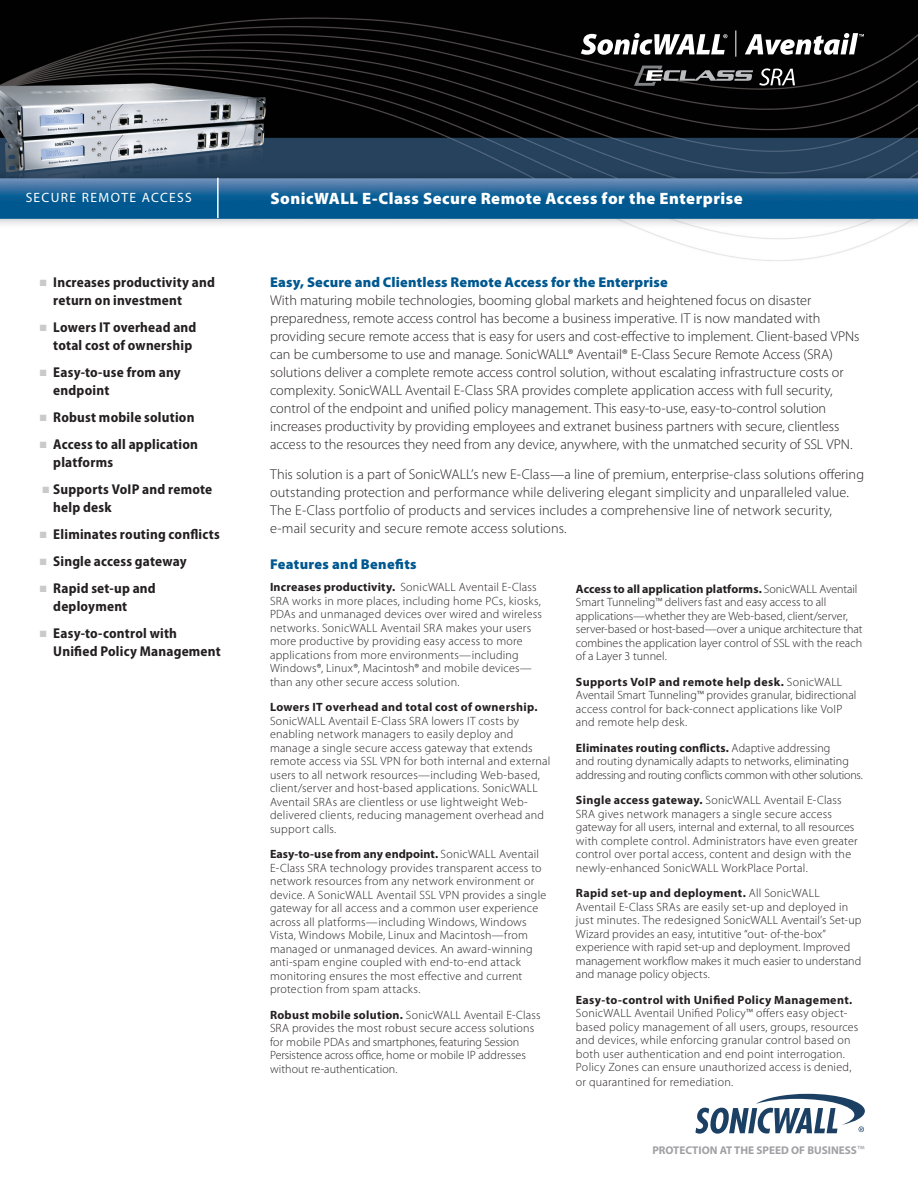
<style>
.page{position:relative;width:918px;height:1188px;background:#fff}
.page>*{position:absolute;margin:0;border:0;box-sizing:border-box;transform-origin:0 0}
.t1{font:900 16.5px "Myriad Pro";letter-spacing:.025em;color:#fff}
.t2{font:300 14.25px/18px "Myriad Pro";color:#231f20}
.t3{font:700 semi-condensed 14.25px/18px "Myriad Pro";letter-spacing:.015em;color:#231f20}
.t4{font:900 14.25px "Myriad Pro";letter-spacing:.01em;color:#005890}
.t5{font:13.5px "Myriad Pro";letter-spacing:.1em;color:#fff}
.t6{font:300 12px/13.5px "Myriad Pro";letter-spacing:.015em;color:#231f20}
.t7{font:300 12px/13.5px "Myriad Pro";letter-spacing:-.01em;color:#231f20}
.t8{font:700 12px "Myriad Pro";letter-spacing:.03em;color:#231f20}
.t9{font:700 11.25px "Myriad Pro";color:#a1a1a5}
.s1{color:#c9cacc}
.s2{font-weight:700}
.s3{font-weight:400;font-size:12px}
</style>
<div class="page">
<img style="left:0;top:0;width:918px;height:261px">
<svg style="left:695px;top:1094px;width:170px;height:40px"></svg>
<hr style="left:217px;top:178px;width:2px;height:40px;background:#fff">
<svg style="left:745px;top:33px;width:119px;height:22px"></svg>
<svg style="left:736px;top:30px;width:1px;height:27px"></svg>
<svg style="left:581px;top:33px;width:146px;height:22px"></svg>
<svg style="left:634px;top:66px;width:119px;height:20px;background:#414142"></svg>
<svg style="left:759px;top:68px;width:36px;height:18px"></svg>
<p class="t5" style="left:26px;top:193px;width:168px">SECURE REMOTE ACCESS</p>
<h1 class="t1" style="left:271px;top:192px;width:474px">SonicWALL E-Class Secure Remote Access for the Enterprise</h1>
<p class="t3" style="left:53px;top:274px;width:163px;text-indent:-14px"><span class="s1">■</span> Increases productivity and return on investment</p>
<p class="t3" style="left:40px;top:319px;width:158px;text-align:right"><span class="s1">■</span> Lowers IT overhead and total cost of ownership</p>
<p class="t3" style="left:53px;top:364px;width:129px;text-indent:-14px"><span class="s1">■</span> Easy-to-use from any endpoint</p>
<p class="t3" style="left:40px;top:409px;width:156px"><span class="s1">■</span> Robust mobile solution</p>
<p class="t3" style="left:53px;top:436px;width:146px;text-indent:-14px"><span class="s1">■</span> Access to all application platforms</p>
<p class="t3" style="left:53px;top:481px;width:161px;text-indent:-11px"><span class="s1">■</span> Supports VoIP and remote help desk</p>
<p class="t3" style="left:40px;top:526px;width:181px"><span class="s1">■</span> Eliminates routing conflicts</p>
<p class="t3" style="left:40px;top:553px;width:148px"><span class="s1">■</span> Single access gateway</p>
<p class="t3" style="left:53px;top:580px;width:104px;text-indent:-14px"><span class="s1">■</span> Rapid set-up and deployment</p>
<p class="t3" style="left:53px;top:625px;width:169px;text-indent:-14px"><span class="s1">■</span> Easy-to-control with<br>Unified Policy Management</p>
<p class="t4" style="left:270px;top:277px;width:399px">Easy, Secure and Clientless Remote Access for the Enterprise</p>
<p class="t2" style="left:270px;top:292px;width:591px">With maturing mobile technologies, booming global markets and heightened focus on disaster preparedness, remote access control has become a business imperative. IT is now mandated with providing secure remote access that is easy for users and cost-effective to implement. Client-based VPNs can be cumbersome to use and manage. SonicWALL® Aventail® E-Class Secure Remote Access (SRA) solutions deliver a complete remote access control solution, without escalating infrastructure costs or complexity. SonicWALL Aventail E-Class SRA provides complete application access with full security, control of the endpoint and unified policy management. This easy-to-use, easy-to-control solution increases productivity by providing employees and extranet business partners with secure, clientless access to the resources they need from any device, anywhere, with the unmatched security of SSL VPN.</p>
<p class="t2" style="left:270px;top:466px;width:595px">This solution is a part of SonicWALL’s new E-Class—a line of premium, enterprise-class solutions offering outstanding protection and performance while delivering elegant simplicity and unparalleled value.<br>The E-Class portfolio of products and services includes a comprehensive line of network security, e-mail security and secure remote access solutions.</p>
<p class="t4" style="left:270px;top:559px;width:148px">Features and Benefits</p>
<p class="t6" style="left:270px;top:581px;width:273px"><span class="s2">Increases productivity.</span> SonicWALL Aventail E-Class SRA works in more places, including home PCs, kiosks, PDAs and unmanaged devices over wired and wireless networks. SonicWALL Aventail SRA makes your users more productive by providing easy access to more applications from more environments—including Windows®, Linux®, Macintosh® and mobile devices— than any other secure access solution.</p>
<p class="t8" style="left:270px;top:703px;width:269px">Lowers IT overhead and total cost of ownership.</p>
<p class="t6" style="left:270px;top:715px;width:282px">SonicWALL Aventail E-Class SRA lowers IT costs by enabling network managers to easily deploy and manage a single secure access gateway that extends remote access via SSL VPN for both internal and external users to all network resources—including Web-based, client/server and host-based applications. SonicWALL Aventail SRAs are clientless or use lightweight Web&shy;delivered clients, reducing management overhead and support calls.</p>
<p class="t6" style="left:270px;top:848px;width:278px"><span class="s2">Easy-to-use from any endpoint.</span> SonicWALL Aventail E-Class SRA technology provides transparent access to network resources from any network environment or device. A SonicWALL Aventail SSL VPN provides a single gateway for all access and a common user experience across all platforms—including Windows, Windows Vista, Windows Mobile, Linux and Macintosh—from managed or unmanaged devices. An award-winning anti-spam engine coupled with end-to-end attack monitoring ensures the most effective and current protection from spam attacks.</p>
<p class="t6" style="left:270px;top:1009px;width:272px"><span class="s2">Robust mobile solution.</span> SonicWALL Aventail E-Class SRA provides the most robust secure access solutions for mobile PDAs and smartphones, featuring Session Persistence across office, home or mobile IP addresses without re-authentication.</p>
<p class="t6" style="left:576px;top:583px;width:288px"><span class="s2">Access to all application platforms.</span> SonicWALL Aventail Smart Tunneling™ delivers fast and easy access to all applications—whether they are Web-based, client/server, server-based or host-based—over a unique architecture that combines the application layer control of SSL with the reach of a Layer 3 tunnel.</p>
<p class="t6" style="left:576px;top:676px;width:282px"><span class="s2">Supports VoIP and remote help desk.</span> SonicWALL Aventail Smart Tunneling™ provides granular, bidirectional access control for back-connect applications like VoIP and remote help desk.</p>
<p class="t7" style="left:576px;top:742px;width:289px"><span class="s2">Eliminates routing conflicts.</span> Adaptive addressing<br>and routing dynamically adapts to networks, eliminating addressing and routing conflicts common with other solutions.</p>
<p class="t6" style="left:576px;top:794px;width:283px"><span class="s2">Single access gateway.</span> SonicWALL Aventail E-Class SRA gives network managers a single secure access gateway for all users, internal and external, to all resources with complete control. Administrators have even greater control over portal access, content and design with the newly-enhanced SonicWALL WorkPlace Portal.</p>
<p class="t6" style="left:576px;top:887px;width:287px"><span class="s2">Rapid set-up and deployment.</span> All SonicWALL Aventail E-Class SRAs are easily set-up and deployed in just minutes. The redesigned SonicWALL Aventail’s Set-up Wizard provides an easy, intutitive “out- of-the-box” experience with rapid set-up and deployment. Improved management workflow makes it much easier to understand and manage policy objects.</p>
<p class="t8" style="left:576px;top:995px;width:278px">Easy-to-control with Unified Policy Management.</p>
<p class="t6" style="left:576px;top:1007px;width:284px">SonicWALL Aventail Unified Policy™ offers easy object&shy;based policy management of all users, groups, resources and devices, while enforcing granular control based on both user authentication and end point interrogation.<br>Policy Zones can ensure unauthorized access is denied, or quarantined for remediation.</p>
<p class="t9" style="left:652px;top:1145px;width:214px">PROTECTION AT THE SPEED OF BUSINESS<span class="s3">™</span></p>
</div>
